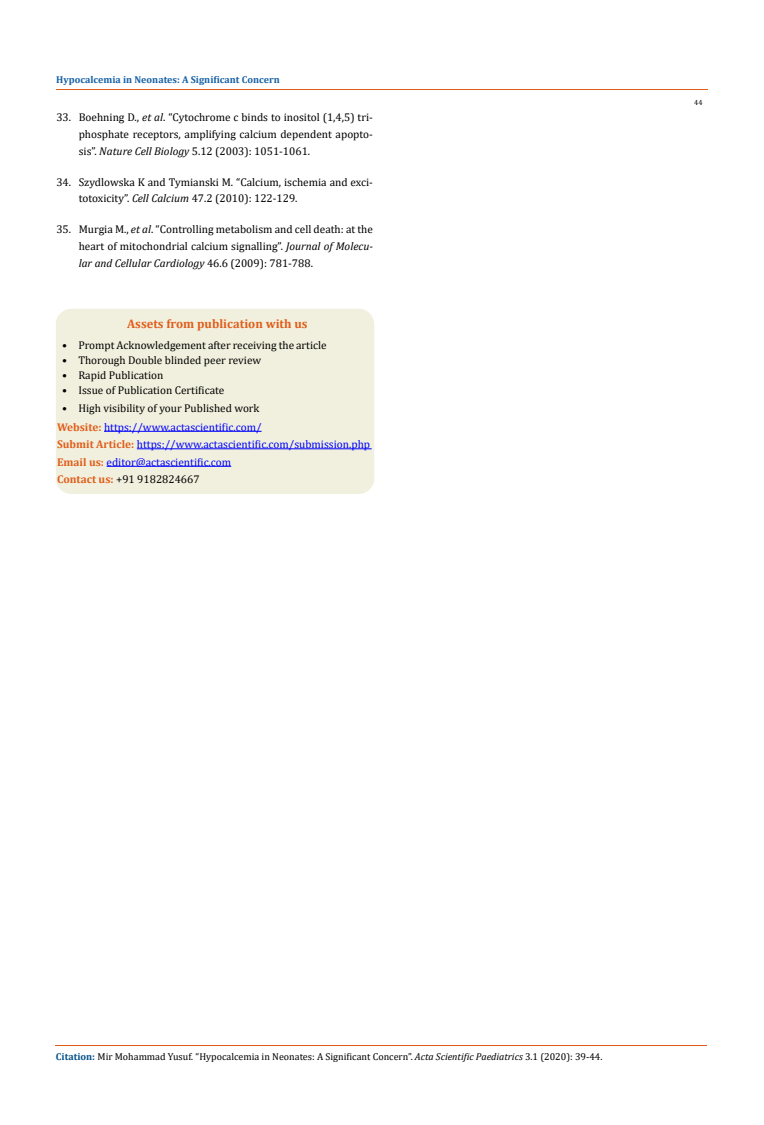
<style>
.page{position:relative;width:764px;height:1125px;background:#fff}
.page>*{position:absolute;margin:0;border:0;box-sizing:border-box;transform-origin:0 0}
.t1{font:700 12.5px "Cambria";color:#e05d1a}
.t2{font:11.25px/16.9px "Cambria";color:#000;text-align:justify}
.t3{font:11.25px/17.5px "Cambria";color:#00f}
.t4{font:10px "Cambria";color:#000}
.t5{font:700 10px "Cambria";color:#1560a6}
.t6{font:7.5px "Cambria";color:#000}
.s1{font-style:italic}
.s2{font-weight:700;color:#e05d1a}
.s3{color:#000}
.s4{font-weight:700;color:#035089}
</style>
<div class="page">
<div style="left:56px;top:309px;width:317px;height:184px;background:#f1f0de;border-radius:15px"></div>
<div style="left:56px;top:309px;width:318px;height:185px;border:1px solid #f1f0de;border-radius:15px"></div>
<hr style="left:104px;top:431px;width:158px;height:1px;background:#00f">
<hr style="left:137px;top:448px;width:235px;height:1px;background:#00f">
<hr style="left:107px;top:466px;width:124px;height:1px;background:#00f">
<hr style="left:56px;top:90px;width:652px;height:1px;background:#e05d1a">
<hr style="left:55px;top:1045px;width:651px;height:1px;background:#e05d1a">
<p class="t5" style="left:56px;top:73px;width:225px">Hypocalcemia in Neonates: A Significant Concern</p>
<p class="t2" style="left:79px;top:109px;width:296px;text-indent:-22px">33. Boehning D., <span class="s1">et al</span>. “Cytochrome c binds to inositol (1,4,5) tri&shy;phosphate receptors, amplifying calcium dependent apopto&shy;sis”. <span class="s1">Nature Cell Biology</span> 5.12 (2003): 1051-1061.</p>
<p class="t2" style="left:79px;top:173px;width:296px;text-indent:-22px">34. Szydlowska K and Tymianski M. “Calcium, ischemia and exci&shy;totoxicity”. <span class="s1">Cell Calcium</span> 47.2 (2010): 122-129.</p>
<p class="t2" style="left:79px;top:221px;width:296px;text-indent:-22px">35. Murgia M., <span class="s1">et al</span>. “Controlling metabolism and cell death: at the heart of mitochondrial calcium signalling”. <span class="s1">Journal of Molecu&shy;lar and Cellular Cardiology</span> 46.6 (2009): 781-788.</p>
<p class="t1" style="left:127px;top:315px;width:182px">Assets from publication with us</p>
<p class="t2" style="left:62px;top:337px;width:266px">• Prompt Acknowledgement after receiving the article</p>
<p class="t2" style="left:62px;top:352px;width:201px">• Thorough Double blinded peer review</p>
<p class="t2" style="left:62px;top:367px;width:103px">• Rapid Publication</p>
<p class="t2" style="left:62px;top:382px;width:164px">• Issue of Publication Certificate</p>
<p class="t2" style="left:62px;top:399px;width:199px">• High visibility of your Published work</p>
<p class="t3" style="left:57px;top:418px;width:315px"><span class="s2">Website:</span> https://www.actascientific.com/<br><span class="s2">Submit Article:</span> https://www.actascientific.com/submission.php <span class="s2">Email us:</span> editor@actascientific.com<br><span class="s2">Contact us:</span> <span class="s3">+91 9182824667</span></p>
<p class="t6" style="left:694px;top:98px;width:10px">44</p>
<p class="t4" style="left:56px;top:1050px;width:548px"><span class="s4">Citation:</span> Mir Mohammad Yusuf<span class="s1">.</span> “Hypocalcemia in Neonates: A Significant Concern”. <span class="s1">Acta Scientific Paediatrics</span> 3.1 (2020): 39-44.</p>
</div>
